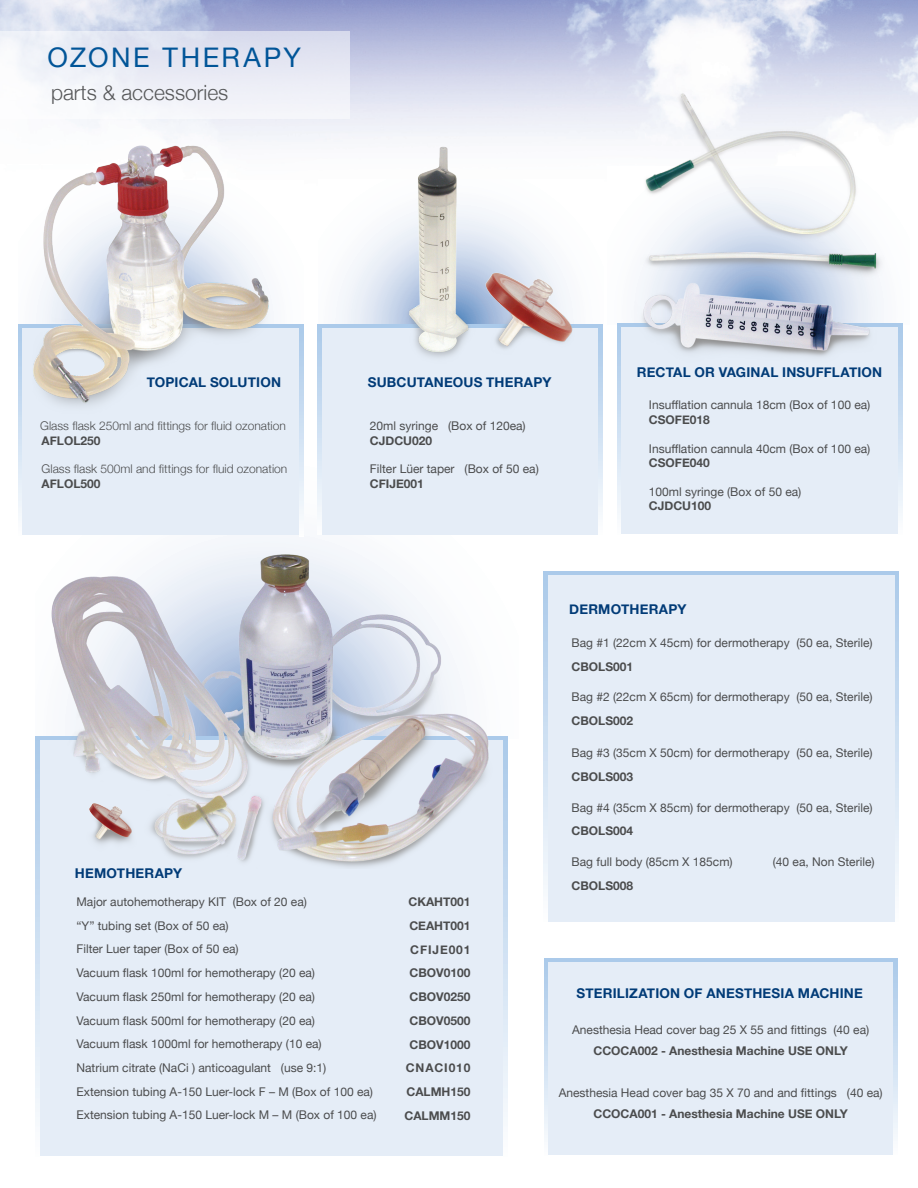
<style>
.page{position:relative;width:918px;height:1188px;background:#fff}
.page>*{position:absolute;margin:0;border:0;box-sizing:border-box;transform-origin:0 0}
.t1{font:27px "Helvetica Neue";letter-spacing:.095em;color:#015598}
.t2{font:300 21px "Helvetica Neue";color:#57585a}
.t3{font:700 13.5px "Helvetica Neue";letter-spacing:.015em;color:#013b77}
.t4{font:12px "Helvetica Neue";color:#4b4c4d}
.t5{font:700 12px "Helvetica Neue";color:#4b4c4d}
.t6{font:300 12px "Helvetica Neue";color:#4b4c4d}
.t7{font:700 12px "Helvetica Neue";letter-spacing:.075em;color:#4b4c4d}
</style>
<div class="page">
<img style="left:0;top:0;width:918px;height:142px">
<div style="left:544px;top:574px;width:354px;height:347px;background:#e5edf7"></div>
<hr style="left:544px;top:572px;width:355px;height:3px;background:#abcaea">
<svg style="left:544px;top:575px;width:3px;height:346px"></svg>
<svg style="left:895px;top:575px;width:4px;height:346px"></svg>
<div style="left:36px;top:738px;width:471px;height:417px;background:#e5edf7"></div>
<hr style="left:36px;top:736px;width:471px;height:4px;background:#abcaea">
<div style="left:18px;top:326px;width:285px;height:209px;background:#e5edf7"></div>
<img style="left:51px;top:549px;width:438px;height:318px">
<hr style="left:18px;top:324px;width:285px;height:3px;background:#abcaea">
<svg style="left:0;top:32px;width:350px;height:87px;fill:#edeff7"></svg>
<div style="left:318px;top:325px;width:284px;height:209px;background:#e5edf7"></div>
<div style="left:618px;top:324px;width:284px;height:210px;background:#e5edf7"></div>
<hr style="left:318px;top:324px;width:284px;height:3px;background:#abcaea">
<hr style="left:618px;top:324px;width:284px;height:3px;background:#abcaea">
<div style="left:544px;top:960px;width:350px;height:195px;background:#e5edf7"></div>
<hr style="left:545px;top:959px;width:352px;height:3px;background:#abcaea">
<img style="left:23px;top:130px;width:255px;height:276px">
<svg style="left:18px;top:327px;width:4px;height:208px"></svg>
<svg style="left:300px;top:327px;width:3px;height:208px"></svg>
<svg style="left:317px;top:324px;width:4px;height:210px"></svg>
<svg style="left:599px;top:364px;width:4px;height:170px"></svg>
<svg style="left:617px;top:324px;width:4px;height:210px"></svg>
<svg style="left:899px;top:324px;width:4px;height:210px"></svg>
<svg style="left:544px;top:959px;width:4px;height:196px"></svg>
<svg style="left:894px;top:962px;width:3px;height:175px"></svg>
<img style="left:342px;top:125px;width:270px;height:239px">
<svg style="left:35px;top:737px;width:4px;height:418px"></svg>
<svg style="left:504px;top:740px;width:3px;height:415px"></svg>
<img style="left:624px;top:88px;width:262px;height:269px">
<p class="t1" style="left:48px;top:35px;width:255px">OZONE THERAPY</p>
<p class="t2" style="left:51px;top:75px;width:179px">parts &amp; accessories</p>
<p class="t3" style="left:147px;top:370px;width:136px">TOPICAL SOLUTION</p>
<p class="t6" style="left:40px;top:416px;width:247px">Glass flask 250ml and fittings for fluid ozonation</p>
<p class="t5" style="left:42px;top:429px;width:60px">AFLOL250</p>
<p class="t6" style="left:42px;top:459px;width:247px">Glass flask 500ml and fittings for fluid ozonation</p>
<p class="t5" style="left:42px;top:473px;width:60px">AFLOL500</p>
<p class="t3" style="left:368px;top:370px;width:185px">SUBCUTANEOUS THERAPY</p>
<p class="t4" style="left:370px;top:416px;width:157px">20ml syringe (Box of 120ea)</p>
<p class="t5" style="left:370px;top:430px;width:64px">CJDCU020</p>
<p class="t4" style="left:370px;top:459px;width:170px">Filter Lüer taper (Box of 50 ea)</p>
<p class="t5" style="left:370px;top:473px;width:56px">CFIJE001</p>
<p class="t3" style="left:637px;top:360px;width:247px">RECTAL OR VAGINAL INSUFFLATION</p>
<p class="t4" style="left:649px;top:395px;width:223px">Insufflation cannula 18cm (Box of 100 ea)</p>
<p class="t5" style="left:649px;top:409px;width:62px">CSOFE018</p>
<p class="t4" style="left:649px;top:438px;width:223px">Insufflation cannula 40cm (Box of 100 ea)</p>
<p class="t5" style="left:649px;top:452px;width:62px">CSOFE040</p>
<p class="t4" style="left:649px;top:481px;width:154px">100ml syringe (Box of 50 ea)</p>
<p class="t5" style="left:649px;top:495px;width:64px">CJDCU100</p>
<p class="t3" style="left:569px;top:597px;width:119px">DERMOTHERAPY</p>
<p class="t3" style="left:75px;top:861px;width:109px">HEMOTHERAPY</p>
<p class="t4" style="left:77px;top:892px;width:232px">Major autohemotherapy KIT (Box of 20 ea)</p>
<p class="t5" style="left:409px;top:891px;width:64px">CKAHT001</p>
<p class="t4" style="left:77px;top:915px;width:154px">“Y” tubing set (Box of 50 ea)</p>
<p class="t5" style="left:409px;top:915px;width:63px">CEAHT001</p>
<p class="t4" style="left:77px;top:939px;width:164px">Filter Luer taper (Box of 50 ea)</p>
<p class="t7" style="left:410px;top:939px;width:62px">CFIJE001</p>
<p class="t4" style="left:77px;top:963px;width:240px">Vacuum flask 100ml for hemotherapy (20 ea)</p>
<p class="t5" style="left:410px;top:962px;width:62px">CBOV0100</p>
<p class="t4" style="left:77px;top:986px;width:240px">Vacuum flask 250ml for hemotherapy (20 ea)</p>
<p class="t5" style="left:410px;top:986px;width:62px">CBOV0250</p>
<p class="t4" style="left:77px;top:1010px;width:240px">Vacuum flask 500ml for hemotherapy (20 ea)</p>
<p class="t5" style="left:410px;top:1010px;width:62px">CBOV0500</p>
<p class="t4" style="left:77px;top:1034px;width:247px">Vacuum flask 1000ml for hemotherapy (10 ea)</p>
<p class="t5" style="left:410px;top:1033px;width:62px">CBOV1000</p>
<p class="t4" style="left:77px;top:1057px;width:251px">Natrium citrate (NaCi ) anticoagulant (use 9:1)</p>
<p class="t7" style="left:406px;top:1057px;width:66px">CNACI010</p>
<p class="t4" style="left:77px;top:1081px;width:298px">Extension tubing A-150 Luer-lock F – M (Box of 100 ea)</p>
<p class="t5" style="left:407px;top:1081px;width:66px">CALMH150</p>
<p class="t4" style="left:77px;top:1105px;width:302px">Extension tubing A-150 Luer-lock M – M (Box of 100 ea)</p>
<p class="t5" style="left:405px;top:1105px;width:68px">CALMM150</p>
<p class="t4" style="left:572px;top:633px;width:302px">Bag #1 (22cm X 45cm) for dermotherapy (50 ea, Sterile)</p>
<p class="t5" style="left:572px;top:656px;width:63px">CBOLS001</p>
<p class="t4" style="left:572px;top:687px;width:302px">Bag #2 (22cm X 65cm) for dermotherapy (50 ea, Sterile)</p>
<p class="t5" style="left:572px;top:710px;width:63px">CBOLS002</p>
<p class="t4" style="left:572px;top:742px;width:302px">Bag #3 (35cm X 50cm) for dermotherapy (50 ea, Sterile)</p>
<p class="t5" style="left:572px;top:766px;width:63px">CBOLS003</p>
<p class="t4" style="left:572px;top:797px;width:302px">Bag #4 (35cm X 85cm) for dermotherapy (50 ea, Sterile)</p>
<p class="t5" style="left:572px;top:820px;width:63px">CBOLS004</p>
<p class="t4" style="left:572px;top:851px;width:163px">Bag full body (85cm X 185cm)</p>
<p class="t4" style="left:773px;top:851px;width:103px">(40 ea, Non Sterile)</p>
<p class="t5" style="left:572px;top:874px;width:63px">CBOLS008</p>
<p class="t3" style="left:576px;top:981px;width:288px">STERILIZATION OF ANESTHESIA MACHINE</p>
<p class="t4" style="left:572px;top:1020px;width:299px">Anesthesia Head cover bag 25 X 55 and fittings (40 ea)</p>
<p class="t5" style="left:593px;top:1040px;width:256px">CCOCA002 - Anesthesia Machine USE ONLY</p>
<p class="t4" style="left:559px;top:1083px;width:326px">Anesthesia Head cover bag 35 X 70 and and fittings (40 ea)</p>
<p class="t5" style="left:593px;top:1103px;width:256px">CCOCA001 - Anesthesia Machine USE ONLY</p>
</div>
